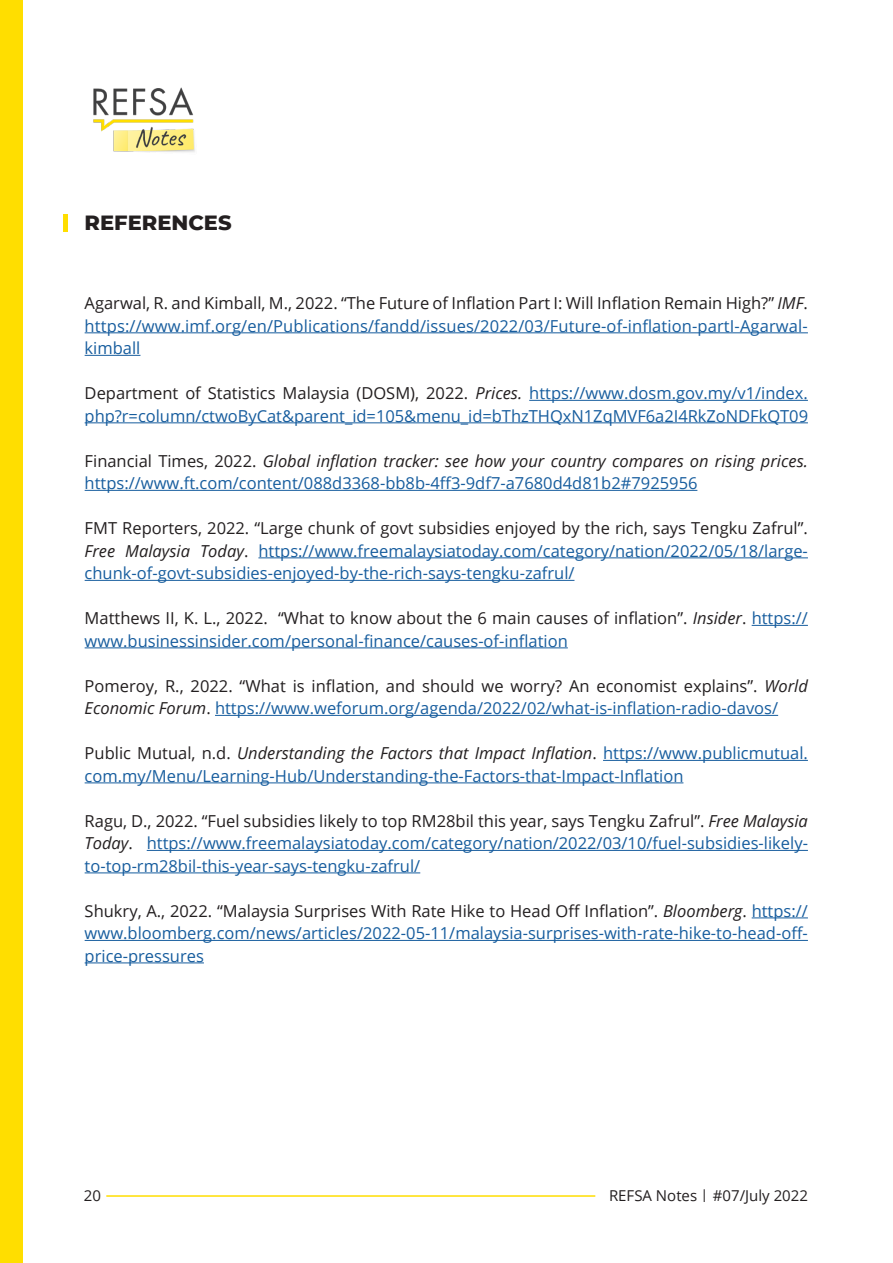
<style>
.page{position:relative;width:893px;height:1263px;background:#fff}
.page>*{position:absolute;margin:0;border:0;box-sizing:border-box;transform-origin:0 0}
.t1{font:800 21px "Montserrat";color:#231f20}
.t2{font:16.5px/22.5px "Open Sans";color:#175d9e;text-align:justify}
.t3{font:16.5px/22.5px "Open Sans";color:#231f20}
.t4{font:15px "Open Sans";color:#231f20}
.s1{color:#231f20}
.s2{font-style:italic;color:#231f20}
.s3{font-style:italic}
.s4{color:#175d9e}
</style>
<div class="page">
<div style="left:0;top:0;width:22px;height:1263px;background:#ffde00"></div>
<hr style="left:106px;top:1195px;width:489px;height:2px;background:#ffde00">
<img style="left:93px;top:87px;width:102px;height:65px">
<svg style="left:704px;top:1189px;width:1px;height:13px"></svg>
<hr style="left:85px;top:332px;width:723px;height:1px;background:#175d9e">
<hr style="left:85px;top:355px;width:55px;height:1px;background:#175d9e">
<hr style="left:529px;top:400px;width:279px;height:1px;background:#175d9e">
<hr style="left:85px;top:422px;width:723px;height:1px;background:#175d9e">
<hr style="left:85px;top:490px;width:612px;height:1px;background:#175d9e">
<hr style="left:258px;top:557px;width:550px;height:1px;background:#175d9e">
<hr style="left:85px;top:580px;width:489px;height:1px;background:#175d9e">
<hr style="left:752px;top:625px;width:56px;height:1px;background:#175d9e">
<hr style="left:85px;top:647px;width:483px;height:1px;background:#175d9e">
<hr style="left:215px;top:715px;width:563px;height:1px;background:#175d9e">
<hr style="left:603px;top:760px;width:205px;height:1px;background:#175d9e">
<hr style="left:85px;top:782px;width:598px;height:1px;background:#175d9e">
<hr style="left:147px;top:850px;width:661px;height:1px;background:#175d9e">
<hr style="left:85px;top:872px;width:335px;height:1px;background:#175d9e">
<hr style="left:752px;top:917px;width:56px;height:1px;background:#175d9e">
<hr style="left:85px;top:940px;width:723px;height:1px;background:#175d9e">
<hr style="left:85px;top:962px;width:119px;height:1px;background:#175d9e">
<hr style="left:64px;top:214px;width:4px;height:17px;background:#ffde00">
<p class="t1" style="left:85px;top:208px;width:149px">REFERENCES</p>
<p class="t2" style="left:85px;top:291px;width:725px"><span class="s1">Agarwal, R. and Kimball, M., 2022. “The Future of Inflation Part I: Will Inflation Remain High?”</span> <span class="s2">IMF</span><span class="s1">. </span>https://www.imf.org/en/Publications/fandd/issues/2022/03/Future-of-inflation-partI-Agarwal&shy;kimball</p>
<p class="t2" style="left:85px;top:381px;width:725px"><span class="s1">Department of Statistics Malaysia (DOSM), 2022.</span> <span class="s2">Prices.</span> https://www.dosm.gov.my/v1/index. php?r=column/ctwoByCat&amp;parent_id=105&amp;menu_id=bThzTHQxN1ZqMVF6a2I4RkZoNDFkQT09</p>
<p class="t2" style="left:85px;top:449px;width:725px"><span class="s1">Financial Times, 2022.</span> <span class="s2">Global inflation tracker: see how your country compares on rising prices. </span>https://www.ft.com/content/088d3368-bb8b-4ff3-9df7-a7680d4d81b2#7925956</p>
<p class="t2" style="left:85px;top:516px;width:725px"><span class="s1">FMT Reporters, 2022. “Large chunk of govt subsidies enjoyed by the rich, says Tengku Zafrul”.<br></span><span class="s2">Free Malaysia Today</span><span class="s1">.</span> https://www.freemalaysiatoday.com/category/nation/2022/05/18/large&shy;chunk-of-govt-subsidies-enjoyed-by-the-rich-says-tengku-zafrul/</p>
<p class="t2" style="left:85px;top:606px;width:725px"><span class="s1">Matthews II, K. L., 2022. “What to know about the 6 main causes of inflation”.</span> <span class="s2">Insider</span><span class="s1">.</span> https:// www.businessinsider.com/personal-finance/causes-of-inflation</p>
<p class="t3" style="left:85px;top:674px;width:725px">Pomeroy, R., 2022. “What is inflation, and should we worry? An economist explains”. <span class="s3">World<br>Economic Forum</span>. <span class="s4">https://www.weforum.org/agenda/2022/02/what-is-inflation-radio-davos/</span></p>
<p class="t2" style="left:85px;top:741px;width:725px"><span class="s1">Public Mutual, n.d.</span> <span class="s2">Understanding the Factors that Impact Inflation</span><span class="s1">.</span> https://www.publicmutual. com.my/Menu/Learning-Hub/Understanding-the-Factors-that-Impact-Inflation</p>
<p class="t2" style="left:85px;top:809px;width:725px"><span class="s1">Ragu, D., 2022. “Fuel subsidies likely to top RM28bil this year, says Tengku Zafrul”.</span> <span class="s2">Free Malaysia Today</span><span class="s1">.</span> https://www.freemalaysiatoday.com/category/nation/2022/03/10/fuel-subsidies-likely&shy;to-top-rm28bil-this-year-says-tengku-zafrul/</p>
<p class="t2" style="left:85px;top:899px;width:725px"><span class="s1">Shukry, A., 2022. “Malaysia Surprises With Rate Hike to Head Off Inflation”.</span> <span class="s2">Bloomberg</span><span class="s1">.</span> https:// www.bloomberg.com/news/articles/2022-05-11/malaysia-surprises-with-rate-hike-to-head-off&shy;price-pressures</p>
<p class="t4" style="left:84px;top:1185px;width:19px">20</p>
<p class="t4" style="left:609px;top:1185px;width:200px">REFSA Notes #07/July 2022</p>
</div>
